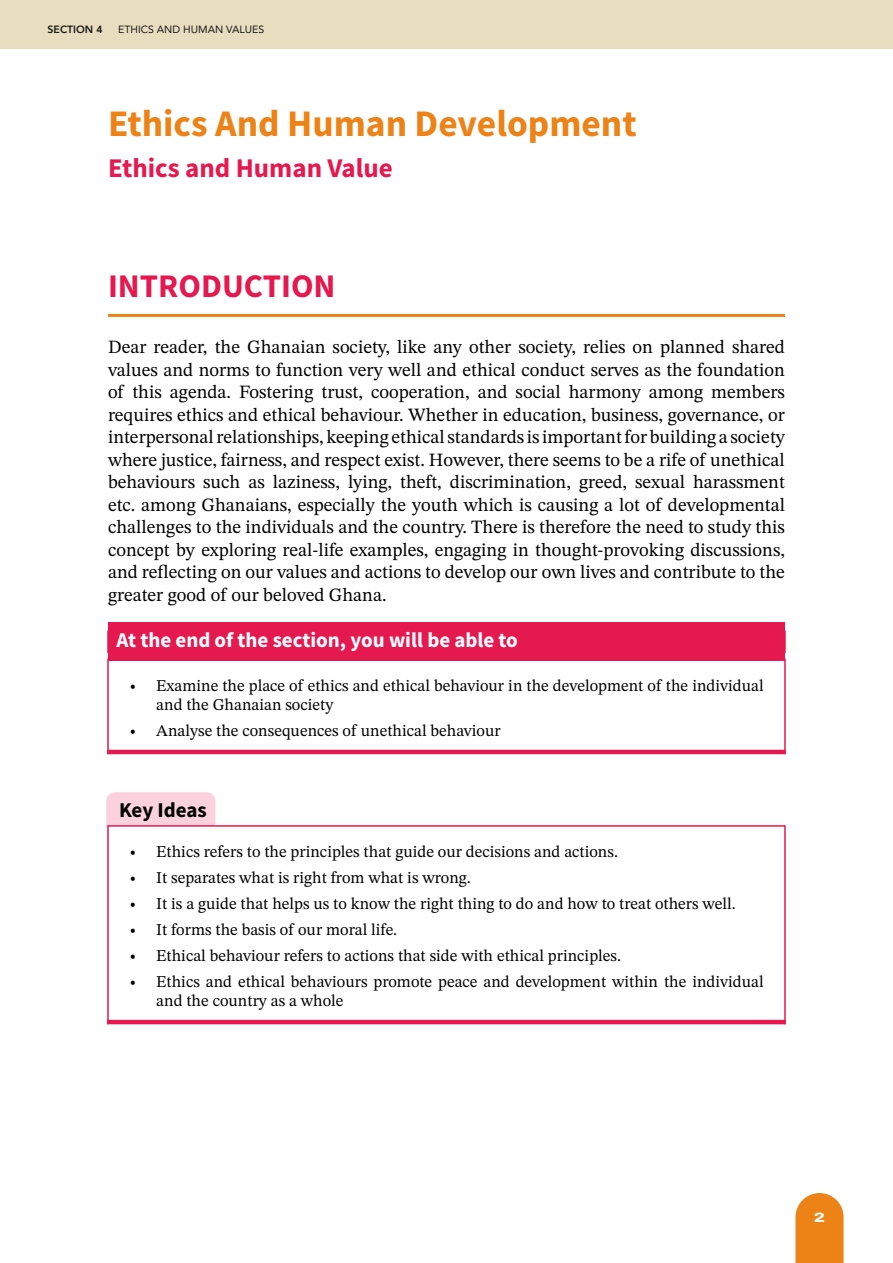
<style>
.page{position:relative;width:893px;height:1263px;background:#fff}
.page>*{position:absolute;margin:0;border:0;box-sizing:border-box;transform-origin:0 0}
.t1{font:700 37.5px "Source Sans Pro";color:#ed8217}
.t2{font:700 33px "Source Sans Pro";color:#e61850}
.t3{font:700 27px "Source Sans Pro";color:#e61850}
.t4{font:700 21px "Source Sans Pro";color:#fff}
.t5{font:700 21px "Source Sans Pro";letter-spacing:-.005em;color:#000}
.t6{font:18.75px/22.5px "STIX Two Text";color:#000;text-align:justify}
.t7{font:16.5px/19.5px "STIX Two Text";color:#000}
.t8{font:800 13.5px "Archivo Expanded";color:#fff}
.t9{font:10.5px "Avenir";color:#1a1a1a}
.t10{font:800 10.5px "Avenir";color:#1a1a1a}
</style>
<div class="page">
<div style="left:0;top:0;width:893px;height:49px;background:#e8ddbf"></div>
<svg style="left:795px;top:1193px;width:49px;height:70px;background:#ee8d2c"></svg>
<hr style="left:108px;top:314px;width:677px;height:3px;background:#ed8217">
<div style="left:108px;top:623px;width:677px;height:38px;background:#e61850"></div>
<div style="left:107px;top:659px;width:679px;height:96px;border:2px solid #e61850"></div>
<hr style="left:107px;top:750px;width:679px;height:4px;background:#e61850">
<div style="left:106px;top:792px;width:109px;height:34px;background:#fad1dc"></div>
<div style="left:107px;top:825px;width:679px;height:200px;border:2px solid #e61850"></div>
<hr style="left:107px;top:1020px;width:679px;height:4px;background:#e61850">
<p class="t10" style="left:48px;top:21px;width:57px">SECTION 4</p>
<p class="t9" style="left:118px;top:21px;width:147px">ETHICS AND HUMAN VALUES</p>
<h1 class="t1" style="left:108px;top:98px;width:530px">Ethics And Human Development</h1>
<h3 class="t3" style="left:108px;top:150px;width:286px">Ethics and Human Value</h3>
<h2 class="t2" style="left:108px;top:264px;width:229px">INTRODUCTION</h2>
<p class="t6" style="left:108px;top:336px;width:679px">Dear reader, the Ghanaian society, like any other society, relies on planned shared values and norms to function very well and ethical conduct serves as the foundation of this agenda. Fostering trust, cooperation, and social harmony among members requires ethics and ethical behaviour. Whether in education, business, governance, or interpersonal relationships, keeping ethical standards is important for building a society where justice, fairness, and respect exist. However, there seems to be a rife of unethical behaviours such as laziness, lying, theft, discrimination, greed, sexual harassment etc. among Ghanaians, especially the youth which is causing a lot of developmental challenges to the individuals and the country. There is therefore the need to study this concept by exploring real-life examples, engaging in thought-provoking discussions, and reflecting on our values and actions to develop our own lives and contribute to the greater good of our beloved Ghana.</p>
<p class="t4" style="left:117px;top:626px;width:403px">At the end of the section, you will be able to</p>
<p class="t7" style="left:156px;top:675px;width:609px;text-indent:-27px">• Examine the place of ethics and ethical behaviour in the development of the individual and the Ghanaian society</p>
<p class="t7" style="left:129px;top:721px;width:373px">• Analyse the consequences of unethical behaviour</p>
<p class="t5" style="left:119px;top:795px;width:89px">Key Ideas</p>
<p class="t7" style="left:129px;top:842px;width:490px">• Ethics refers to the principles that guide our decisions and actions.</p>
<p class="t7" style="left:129px;top:868px;width:343px">• It separates what is right from what is wrong.</p>
<p class="t7" style="left:129px;top:894px;width:608px">• It is a guide that helps us to know the right thing to do and how to treat others well.</p>
<p class="t7" style="left:129px;top:920px;width:270px">• It forms the basis of our moral life.</p>
<p class="t7" style="left:129px;top:945px;width:493px">• Ethical behaviour refers to actions that side with ethical principles.</p>
<p class="t7" style="left:156px;top:971px;width:609px;text-indent:-27px">• Ethics and ethical behaviours promote peace and development within the individual and the country as a whole</p>
<p class="t8" style="left:814px;top:1207px;width:12px">2</p>
</div>
